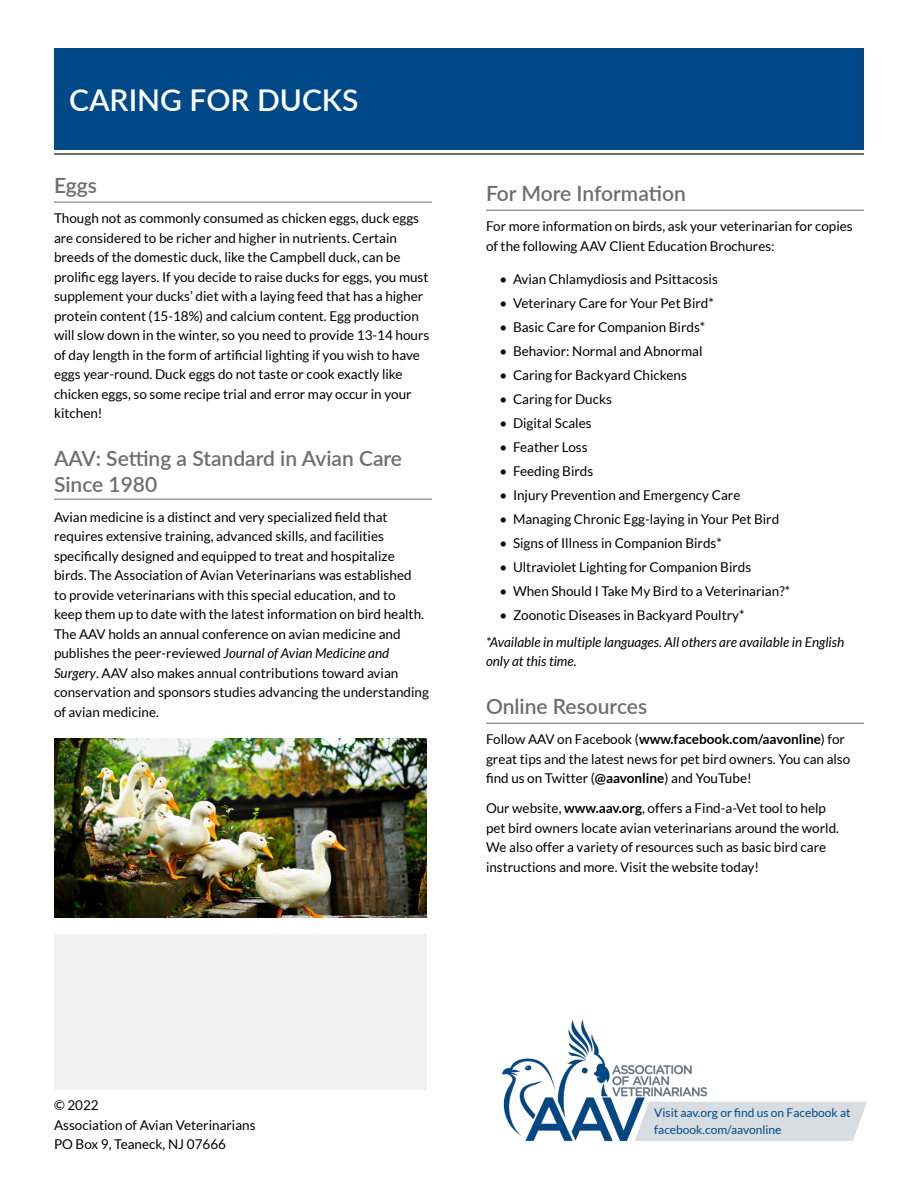
<style>
.page{position:relative;width:918px;height:1188px;background:#fff}
.page>*{position:absolute;margin:0;border:0;box-sizing:border-box;transform-origin:0 0}
.t1{font:600 30px "Lato";color:#fff}
.t2{font:600 21px/25.5px "Lato";color:#6d6e71}
.t3{font:13.5px/19.5px "Lato";color:#000}
.t4{font:italic 13.5px/19.5px "Lato";color:#000}
.t5{font:12px/16.5px "Lato";color:#004988}
.s1{font-style:italic}
.s2{font-weight:700}
</style>
<div class="page">
<div style="left:54px;top:49px;width:810px;height:101px;background:#004988"></div>
<hr style="left:54px;top:153px;width:810px;height:1px;background:#6d6e71">
<hr style="left:54px;top:202px;width:378px;height:1px;background:#6d6e71">
<hr style="left:54px;top:499px;width:378px;height:1px;background:#6d6e71">
<hr style="left:486px;top:210px;width:378px;height:1px;background:#6d6e71">
<hr style="left:486px;top:723px;width:378px;height:1px;background:#6d6e71">
<div style="left:54px;top:934px;width:373px;height:156px;background:#f1f1f2"></div>
<img style="left:54px;top:738px;width:373px;height:180px">
<img style="left:502px;top:1019px;width:206px;height:123px">
<div style="left:635px;top:1102px;width:232px;height:39px;background:#d7dde0"></div>
<h1 class="t1" style="left:69px;top:79px;width:291px">CARING FOR DUCKS</h1>
<h2 class="t2" style="left:54px;top:172px;width:44px">Eggs</h2>
<p class="t3" style="left:54px;top:209px;width:377px">Though not as commonly consumed as chicken eggs, duck eggs are considered to be richer and higher in nutrients. Certain breeds of the domestic duck, like the Campbell duck, can be prolific egg layers. If you decide to raise ducks for eggs, you must supplement your ducks’ diet with a laying feed that has a higher protein content (15-18%) and calcium content. Egg production will slow down in the winter, so you need to provide 13-14 hours of day length in the form of artificial lighting if you wish to have eggs year-round. Duck eggs do not taste or cook exactly like chicken eggs, so some recipe trial and error may occur in your kitchen!</p>
<h2 class="t2" style="left:54px;top:445px;width:350px">AAV: Setting a Standard in Avian Care<br>Since 1980</h2>
<p class="t3" style="left:54px;top:507px;width:376px">Avian medicine is a distinct and very specialized field that requires extensive training, advanced skills, and facilities specifically designed and equipped to treat and hospitalize birds. The Association of Avian Veterinarians was established<br>to provide veterinarians with this special education, and to<br>keep them up to date with the latest information on bird health.<br>The AAV holds an annual conference on avian medicine and publishes the peer-reviewed <span class="s1">Journal of Avian Medicine and Surgery</span>. AAV also makes annual contributions toward avian conservation and sponsors studies advancing the understanding of avian medicine.</p>
<h2 class="t2" style="left:486px;top:180px;width:201px">For More Information</h2>
<p class="t3" style="left:486px;top:217px;width:368px">For more information on birds, ask your veterinarian for copies of the following AAV Client Education Brochures:</p>
<p class="t3" style="left:500px;top:269px;width:220px">• Avian Chlamydiosis and Psittacosis</p>
<p class="t3" style="left:500px;top:293px;width:216px">• Veterinary Care for Your Pet Bird*</p>
<p class="t3" style="left:500px;top:317px;width:207px">• Basic Care for Companion Birds*</p>
<p class="t3" style="left:500px;top:341px;width:204px">• Behavior: Normal and Abnormal</p>
<p class="t3" style="left:500px;top:365px;width:189px">• Caring for Backyard Chickens</p>
<p class="t3" style="left:500px;top:389px;width:114px">• Caring for Ducks</p>
<p class="t3" style="left:500px;top:413px;width:94px">• Digital Scales</p>
<p class="t3" style="left:500px;top:437px;width:90px">• Feather Loss</p>
<p class="t3" style="left:500px;top:461px;width:95px">• Feeding Birds</p>
<p class="t3" style="left:500px;top:485px;width:242px">• Injury Prevention and Emergency Care</p>
<p class="t3" style="left:500px;top:509px;width:281px">• Managing Chronic Egg-laying in Your Pet Bird</p>
<p class="t3" style="left:500px;top:533px;width:224px">• Signs of Illness in Companion Birds*</p>
<p class="t3" style="left:500px;top:557px;width:253px">• Ultraviolet Lighting for Companion Birds</p>
<p class="t3" style="left:500px;top:581px;width:292px">• When Should I Take My Bird to a Veterinarian?*</p>
<p class="t3" style="left:500px;top:605px;width:247px">• Zoonotic Diseases in Backyard Poultry*</p>
<p class="t4" style="left:486px;top:633px;width:360px">*Available in multiple languages. All others are available in English only at this time.</p>
<h2 class="t2" style="left:486px;top:693px;width:163px">Online Resources</h2>
<p class="t3" style="left:486px;top:730px;width:366px">Follow AAV on Facebook (<span class="s2">www.facebook.com/aavonline</span>) for great tips and the latest news for pet bird owners. You can also find us on Twitter (<span class="s2">@aavonline</span>) and YouTube!</p>
<p class="t3" style="left:486px;top:799px;width:355px">Our website, <span class="s2">www.aav.org</span>, offers a Find-a-Vet tool to help pet bird owners locate avian veterinarians around the world.<br>We also offer a variety of resources such as basic bird care instructions and more. Visit the website today!</p>
<p class="t3" style="left:54px;top:1096px;width:203px">© 2022<br>Association of Avian Veterinarians<br>PO Box 9, Teaneck, NJ 07666</p>
<p class="t5" style="left:654px;top:1104px;width:198px">Visit aav.org or find us on Facebook at facebook.com/aavonline</p>
</div>
